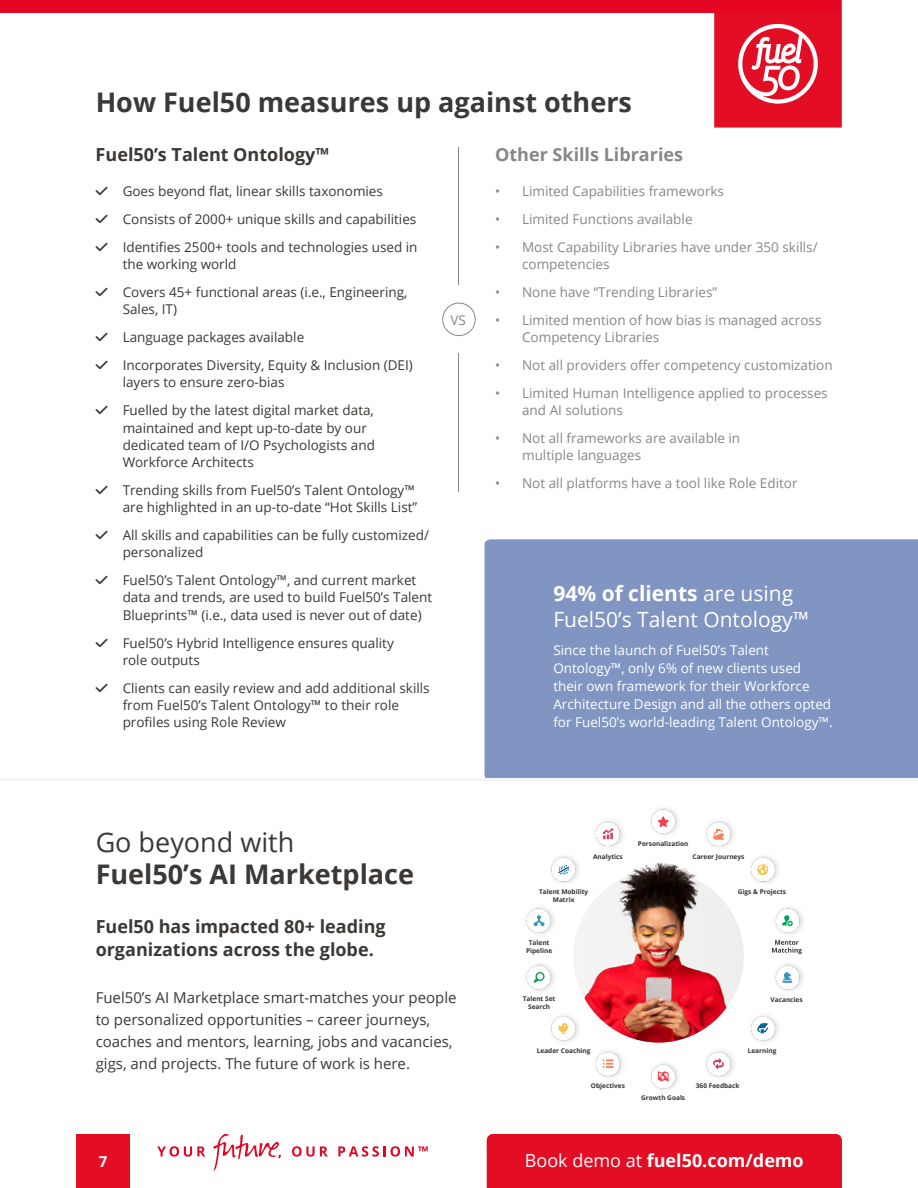
<style>
.page{position:relative;width:918px;height:1188px;background:#fff}
.page>*{position:absolute;margin:0;border:0;box-sizing:border-box;transform-origin:0 0}
.t1{font:700 27px "Open Sans";color:#3b3835}
.t2{font:27px "Open Sans";color:#3b3835}
.t3{font:21px/25.2px "Open Sans";color:#fff}
.t4{font:700 18px/22px "Open Sans";color:#3b3835}
.t5{font:700 18px "Open Sans";color:#fff}
.t6{font:700 18px "Open Sans";color:#898688}
.t7{font:15px/22.2px "Open Sans";color:#3b3835}
.t8{font:700 15px "Open Sans";color:#fff}
.t9{font:13.5px/17.2px "Open Sans";color:#3b3835}
.t10{font:13.5px/17.2px "Open Sans";color:#898688}
.t11{font:13.5px/18px "Open Sans";color:#fff}
.t12{font:700 6.45px/7.8px "Open Sans";color:#333;text-align:center}
.s1{font-weight:700}
.s2{font-weight:400}
</style>
<div class="page">
<div style="left:76px;top:1134px;width:54px;height:54px;background:#e30d24"></div>
<svg style="left:714px;top:0;width:128px;height:128px;background:#e73245"></svg>
<div style="left:0;top:0;width:841px;height:13px;background:#e40523"></div>
<svg style="left:157px;top:1146px;width:48px;height:11px"></svg>
<svg style="left:213px;top:1134px;width:68px;height:37px"></svg>
<svg style="left:292px;top:1146px;width:36px;height:11px"></svg>
<svg style="left:338px;top:1146px;width:90px;height:11px"></svg>
<div style="left:485px;top:539px;width:433px;height:239px;background:#8095c2"></div>
<div style="left:485px;top:735px;width:27px;height:44px;background:#8095c2"></div>
<hr style="left:0;top:778px;width:918px;height:2px;background:#f4f4f4">
<div style="left:487px;top:1134px;width:355px;height:54px;background:#e30d24"></div>
<img style="left:526px;top:808px;width:277px;height:283px">
<svg style="left:772px;top:940px;width:30px;height:14px"></svg>
<svg style="left:713px;top:829px;width:11px;height:11px"></svg>
<svg style="left:757px;top:864px;width:11px;height:11px"></svg>
<svg style="left:757px;top:1023px;width:11px;height:11px"></svg>
<svg style="left:782px;top:972px;width:10px;height:11px"></svg>
<svg style="left:558px;top:1023px;width:11px;height:11px"></svg>
<svg style="left:658px;top:1071px;width:11px;height:10px"></svg>
<svg style="left:782px;top:915px;width:11px;height:11px"></svg>
<svg style="left:713px;top:1058px;width:11px;height:11px"></svg>
<svg style="left:658px;top:816px;width:11px;height:11px"></svg>
<svg style="left:534px;top:972px;width:11px;height:11px"></svg>
<svg style="left:603px;top:828px;width:10px;height:11px"></svg>
<svg style="left:603px;top:1059px;width:10px;height:9px"></svg>
<svg style="left:558px;top:865px;width:11px;height:9px"></svg>
<svg style="left:534px;top:915px;width:11px;height:11px"></svg>
<hr style="left:459px;top:147px;width:1px;height:345px;background:#898688">
<div style="left:451px;top:286px;width:16px;height:67px;background:#fff"></div>
<div style="left:442px;top:303px;width:34px;height:33px;border:1px solid #898688;border-radius:50%"></div>
<h1 class="t1" style="left:96px;top:83px;width:538px">How Fuel50 measures up against others</h1>
<h3 class="t4" style="left:96px;top:143px;width:235px">Fuel50’s Talent Ontology™</h3>
<p class="t9" style="left:96px;top:182px;width:289px">✓ Goes beyond flat, linear skills taxonomies</p>
<p class="t9" style="left:96px;top:210px;width:322px">✓ Consists of 2000+ unique skills and capabilities</p>
<p class="t9" style="left:123px;top:238px;width:296px;text-indent:-27px">✓ Identifies 2500+ tools and technologies used in the working world</p>
<p class="t9" style="left:123px;top:283px;width:286px;text-indent:-27px">✓ Covers 45+ functional areas (i.e., Engineering,<br>Sales, IT)</p>
<p class="t9" style="left:96px;top:328px;width:210px">✓ Language packages available</p>
<p class="t9" style="left:123px;top:356px;width:292px;text-indent:-27px">✓ Incorporates Diversity, Equity &amp; Inclusion (DEI) layers to ensure zero-bias</p>
<p class="t9" style="left:123px;top:401px;width:254px;text-indent:-27px">✓ Fuelled by the latest digital market data, maintained and kept up-to-date by our dedicated team of I/O Psychologists and Workforce Architects</p>
<p class="t9" style="left:96px;top:481px;width:323px;text-align:right">✓ Trending skills from Fuel50’s Talent Ontology™ are highlighted in an up-to-date “Hot Skills List”</p>
<p class="t9" style="left:123px;top:526px;width:308px;text-indent:-27px">✓ All skills and capabilities can be fully customized/ personalized</p>
<p class="t9" style="left:123px;top:571px;width:311px;text-indent:-27px">✓ Fuel50’s Talent Ontology™, and current market data and trends, are used to build Fuel50’s Talent<br>Blueprints™ (i.e., data used is never out of date)</p>
<p class="t9" style="left:123px;top:634px;width:273px;text-indent:-27px">✓ Fuel50’s Hybrid Intelligence ensures quality role outputs</p>
<p class="t9" style="left:123px;top:679px;width:309px;text-indent:-27px">✓ Clients can easily review and add additional skills from Fuel50’s Talent Ontology™ to their role profiles using Role Review</p>
<p class="t10" style="left:450px;top:311px;width:17px">VS</p>
<h3 class="t6" style="left:495px;top:142px;width:189px">Other Skills Libraries</h3>
<p class="t10" style="left:495px;top:182px;width:230px">• Limited Capabilities frameworks</p>
<p class="t10" style="left:495px;top:210px;width:199px">• Limited Functions available</p>
<p class="t10" style="left:522px;top:238px;width:297px;text-indent:-27px">• Most Capability Libraries have under 350 skills/ competencies</p>
<p class="t10" style="left:495px;top:283px;width:224px">• None have “Trending Libraries”</p>
<p class="t10" style="left:522px;top:311px;width:301px;text-indent:-27px">• Limited mention of how bias is managed across<br>Competency Libraries</p>
<p class="t10" style="left:495px;top:356px;width:339px">• Not all providers offer competency customization</p>
<p class="t10" style="left:522px;top:384px;width:307px;text-indent:-27px">• Limited Human Intelligence applied to processes and AI solutions</p>
<p class="t10" style="left:522px;top:429px;width:220px;text-indent:-27px">• Not all frameworks are available in multiple languages</p>
<p class="t10" style="left:495px;top:474px;width:304px">• Not all platforms have a tool like Role Editor</p>
<h2 class="t3" style="left:553px;top:581px;width:257px"><span class="s1">94% of clients</span> are using<br>Fuel50’s Talent Ontology™</h2>
<p class="t11" style="left:553px;top:641px;width:281px">Since the launch of Fuel50’s Talent Ontology™, only 6% of new clients used their own framework for their Workforce Architecture Design and all the others opted for Fuel50’s world-leading Talent Ontology™.</p>
<h1 class="t2" style="left:96px;top:824px;width:200px">Go beyond with</h1>
<h1 class="t1" style="left:96px;top:856px;width:320px">Fuel50’s AI Marketplace</h1>
<h3 class="t4" style="left:96px;top:915px;width:291px">Fuel50 has impacted 80+ leading organizations across the globe.</h3>
<p class="t7" style="left:96px;top:986px;width:362px">Fuel50’s AI Marketplace smart-matches your people to personalized opportunities – career journeys, coaches and mentors, learning, jobs and vacancies, gigs, and projects. The future of work is here.</p>
<p class="t8" style="left:99px;top:1151px;width:10px">7</p>
<p class="t12" style="left:638px;top:840px;width:52px">Personalization</p>
<p class="t12" style="left:593px;top:852px;width:31px">Analytics</p>
<p class="t12" style="left:693px;top:852px;width:53px">Career Journeys</p>
<p class="t12" style="left:539px;top:888px;width:51px">Talent Mobility</p>
<p class="t12" style="left:738px;top:888px;width:50px">Gigs &amp; Projects</p>
<p class="t12" style="left:553px;top:895px;width:23px">Matrix</p>
<p class="t12" style="left:526px;top:938px;width:28px">Talent<br>Pipeline</p>
<p class="t12" style="left:523px;top:995px;width:34px">Talent Set<br>Search</p>
<p class="t12" style="left:771px;top:995px;width:34px">Vacancies</p>
<p class="t12" style="left:537px;top:1046px;width:55px">Leader Coaching</p>
<p class="t12" style="left:748px;top:1046px;width:30px">Learning</p>
<p class="t12" style="left:591px;top:1081px;width:36px">Objectives</p>
<p class="t12" style="left:696px;top:1081px;width:45px">360 Feedback</p>
<p class="t12" style="left:641px;top:1094px;width:45px">Growth Goals</p>
<h3 class="t5" style="left:525px;top:1148px;width:280px"><span class="s2">Book demo at</span> fuel50.com/demo</h3>
</div>
